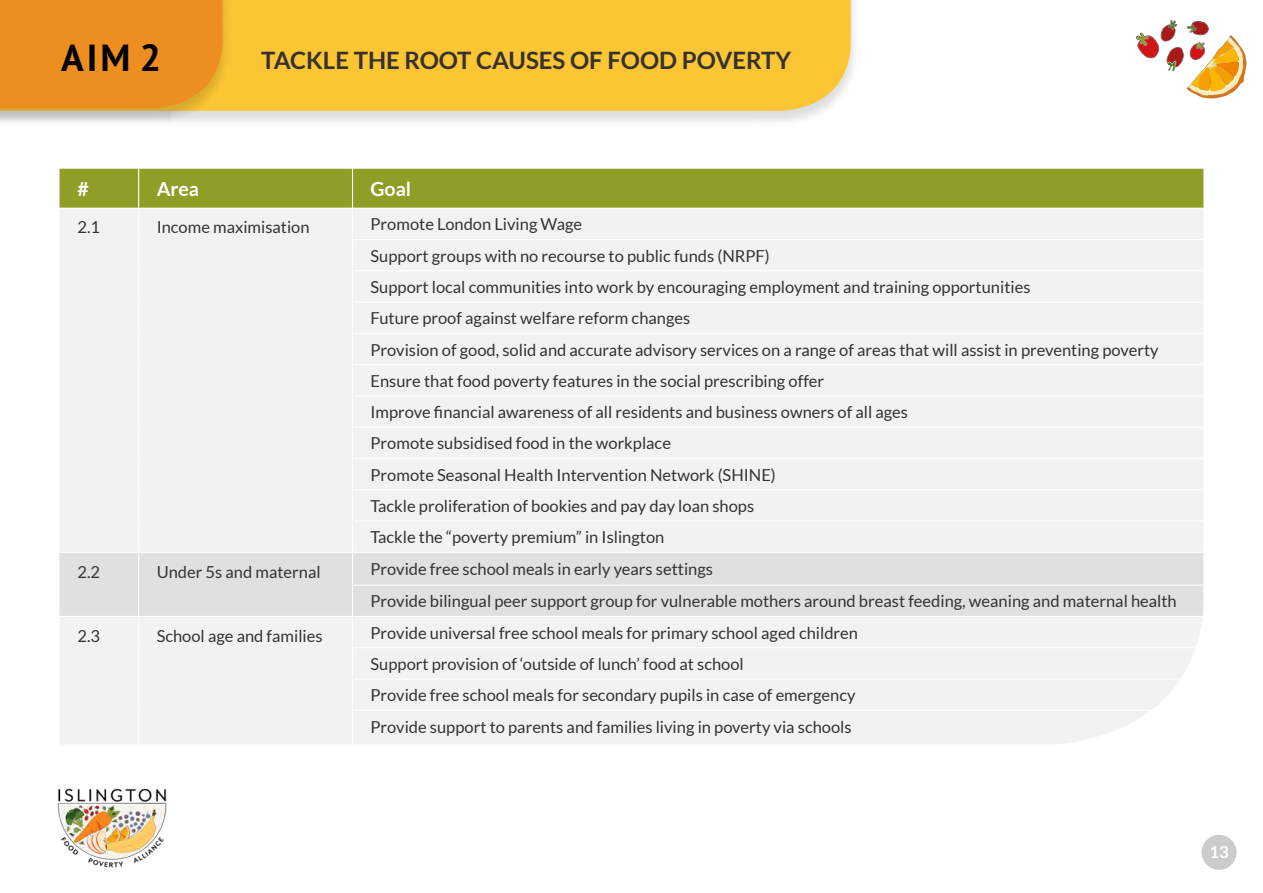
<style>
.page{position:relative;width:1263px;height:893px;background:#fff}
.page>*{position:absolute;margin:0;border:0;box-sizing:border-box;transform-origin:0 0}
.Heading_NEW{font:700 37.5px "PT Sans";color:#000}
.Subheading{font:700 24px "Lato";color:#35312e}
.Aims{font:700 19.5px "Lato";color:#fff}
.t1{font:700 16.65px "Lato";color:#fff}
.Body{font:16.5px "Lato";color:#333}
</style>
<div class="page">
<img style="left:57px;top:788px;width:110px;height:80px">
<div style="left:1201px;top:835px;width:35px;height:35px;background:#ccc;border-radius:50%"></div>
<svg style="left:1136px;top:20px;width:110px;height:78px"></svg>
<div style="left:60px;top:169px;width:1143px;height:39px;background:#909d26"></div>
<div style="left:60px;top:209px;width:1143px;height:535px;background:#f2f2f2"></div>
<div style="left:60px;top:553px;width:1143px;height:63px;background:#e0e0e0"></div>
<hr style="left:138px;top:169px;width:1px;height:39px;background:#fff">
<hr style="left:352px;top:169px;width:1px;height:39px;background:#fff">
<hr style="left:138px;top:209px;width:1px;height:30px;background:#fff">
<hr style="left:352px;top:209px;width:1px;height:30px;background:#fff">
<hr style="left:138px;top:239px;width:1px;height:32px;background:#fff">
<hr style="left:352px;top:239px;width:851px;height:1px;background:#fff">
<hr style="left:352px;top:240px;width:1px;height:30px;background:#fff">
<hr style="left:138px;top:271px;width:1px;height:31px;background:#fff">
<hr style="left:352px;top:270px;width:851px;height:1px;background:#fff">
<hr style="left:352px;top:271px;width:1px;height:30px;background:#fff">
<hr style="left:138px;top:302px;width:1px;height:31px;background:#fff">
<hr style="left:352px;top:301px;width:851px;height:2px;background:#fff">
<hr style="left:352px;top:303px;width:1px;height:30px;background:#fff">
<hr style="left:138px;top:333px;width:1px;height:32px;background:#fff">
<hr style="left:352px;top:333px;width:851px;height:1px;background:#fff">
<hr style="left:352px;top:334px;width:1px;height:30px;background:#fff">
<hr style="left:138px;top:365px;width:1px;height:31px;background:#fff">
<hr style="left:352px;top:364px;width:851px;height:1px;background:#fff">
<hr style="left:352px;top:365px;width:1px;height:30px;background:#fff">
<hr style="left:138px;top:396px;width:1px;height:31px;background:#fff">
<hr style="left:352px;top:395px;width:851px;height:1px;background:#fff">
<hr style="left:352px;top:396px;width:1px;height:31px;background:#fff">
<hr style="left:138px;top:427px;width:1px;height:31px;background:#fff">
<hr style="left:352px;top:427px;width:851px;height:1px;background:#fff">
<hr style="left:352px;top:428px;width:1px;height:30px;background:#fff">
<hr style="left:138px;top:458px;width:1px;height:32px;background:#fff">
<hr style="left:352px;top:458px;width:851px;height:1px;background:#fff">
<hr style="left:352px;top:459px;width:1px;height:30px;background:#fff">
<hr style="left:138px;top:490px;width:1px;height:31px;background:#fff">
<hr style="left:352px;top:489px;width:851px;height:1px;background:#fff">
<hr style="left:352px;top:490px;width:1px;height:30px;background:#fff">
<hr style="left:138px;top:521px;width:1px;height:31px;background:#fff">
<hr style="left:352px;top:520px;width:851px;height:2px;background:#fff">
<hr style="left:352px;top:522px;width:1px;height:30px;background:#fff">
<hr style="left:60px;top:552px;width:79px;height:1px;background:#fff">
<hr style="left:139px;top:552px;width:213px;height:1px;background:#fff">
<hr style="left:138px;top:553px;width:1px;height:32px;background:#fff">
<hr style="left:352px;top:552px;width:851px;height:1px;background:#fff">
<hr style="left:352px;top:553px;width:1px;height:32px;background:#fff">
<hr style="left:138px;top:585px;width:1px;height:31px;background:#fff">
<hr style="left:352px;top:585px;width:851px;height:1px;background:#fff">
<hr style="left:352px;top:586px;width:1px;height:30px;background:#fff">
<hr style="left:60px;top:616px;width:79px;height:1px;background:#fff">
<hr style="left:139px;top:616px;width:213px;height:1px;background:#fff">
<hr style="left:138px;top:617px;width:1px;height:31px;background:#fff">
<hr style="left:352px;top:616px;width:851px;height:1px;background:#fff">
<hr style="left:352px;top:617px;width:1px;height:30px;background:#fff">
<hr style="left:138px;top:648px;width:1px;height:31px;background:#fff">
<hr style="left:352px;top:647px;width:851px;height:1px;background:#fff">
<hr style="left:352px;top:648px;width:1px;height:30px;background:#fff">
<hr style="left:138px;top:679px;width:1px;height:31px;background:#fff">
<hr style="left:352px;top:678px;width:851px;height:2px;background:#fff">
<hr style="left:352px;top:680px;width:1px;height:30px;background:#fff">
<hr style="left:138px;top:710px;width:1px;height:34px;background:#fff">
<hr style="left:352px;top:710px;width:851px;height:1px;background:#fff">
<hr style="left:352px;top:711px;width:1px;height:33px;background:#fff">
<div style="left:0;top:0;width:860px;height:128px;background:#000;opacity:.14"></div>
<div style="left:232px;top:0;width:619px;height:111px;background:#fbc533"></div>
<div style="left:0;top:0;width:232px;height:126px;background:#000;opacity:.14"></div>
<div style="left:0;top:0;width:222px;height:108px;background:#ee8d20"></div>
<p class="Heading_NEW" style="left:61px;top:33px;width:102px">AIM 2</p>
<p class="Subheading" style="left:261px;top:46px;width:532px">TACKLE THE ROOT CAUSES OF FOOD POVERTY</p>
<p class="Aims" style="left:78px;top:177px;width:13px">#</p>
<p class="Aims" style="left:157px;top:177px;width:44px">Area</p>
<p class="Aims" style="left:370px;top:177px;width:42px">Goal</p>
<p class="Body" style="left:78px;top:218px;width:24px">2.1</p>
<p class="Body" style="left:157px;top:218px;width:154px">Income maximisation</p>
<p class="Body" style="left:370px;top:215px;width:213px">Promote London Living Wage</p>
<p class="Body" style="left:370px;top:247px;width:401px">Support groups with no recourse to public funds (NRPF)</p>
<p class="Body" style="left:370px;top:278px;width:661px">Support local communities into work by encouraging employment and training opportunities</p>
<p class="Body" style="left:370px;top:309px;width:321px">Future proof against welfare reform changes</p>
<p class="Body" style="left:370px;top:340px;width:790px">Provision of good, solid and accurate advisory services on a range of areas that will assist in preventing poverty</p>
<p class="Body" style="left:370px;top:372px;width:455px">Ensure that food poverty features in the social prescribing offer</p>
<p class="Body" style="left:370px;top:403px;width:539px">Improve financial awareness of all residents and business owners of all ages</p>
<p class="Body" style="left:370px;top:434px;width:302px">Promote subsidised food in the workplace</p>
<p class="Body" style="left:370px;top:466px;width:407px">Promote Seasonal Health Intervention Network (SHINE)</p>
<p class="Body" style="left:370px;top:497px;width:385px">Tackle proliferation of bookies and pay day loan shops</p>
<p class="Body" style="left:370px;top:528px;width:295px">Tackle the “poverty premium” in Islington</p>
<p class="Body" style="left:78px;top:562px;width:24px">2.2</p>
<p class="Body" style="left:157px;top:562px;width:165px">Under 5s and maternal</p>
<p class="Body" style="left:370px;top:559px;width:344px">Provide free school meals in early years settings</p>
<p class="Body" style="left:370px;top:592px;width:808px">Provide bilingual peer support group for vulnerable mothers around breast feeding, weaning and maternal health</p>
<p class="Body" style="left:78px;top:627px;width:24px">2.3</p>
<p class="Body" style="left:157px;top:627px;width:167px">School age and families</p>
<p class="Body" style="left:370px;top:624px;width:489px">Provide universal free school meals for primary school aged children</p>
<p class="Body" style="left:370px;top:655px;width:375px">Support provision of ‘outside of lunch’ food at school</p>
<p class="Body" style="left:370px;top:686px;width:486px">Provide free school meals for secondary pupils in case of emergency</p>
<p class="Body" style="left:370px;top:717px;width:483px">Provide support to parents and families living in poverty via schools</p>
<p class="t1" style="left:1209px;top:842px;width:21px">13</p>
</div>
